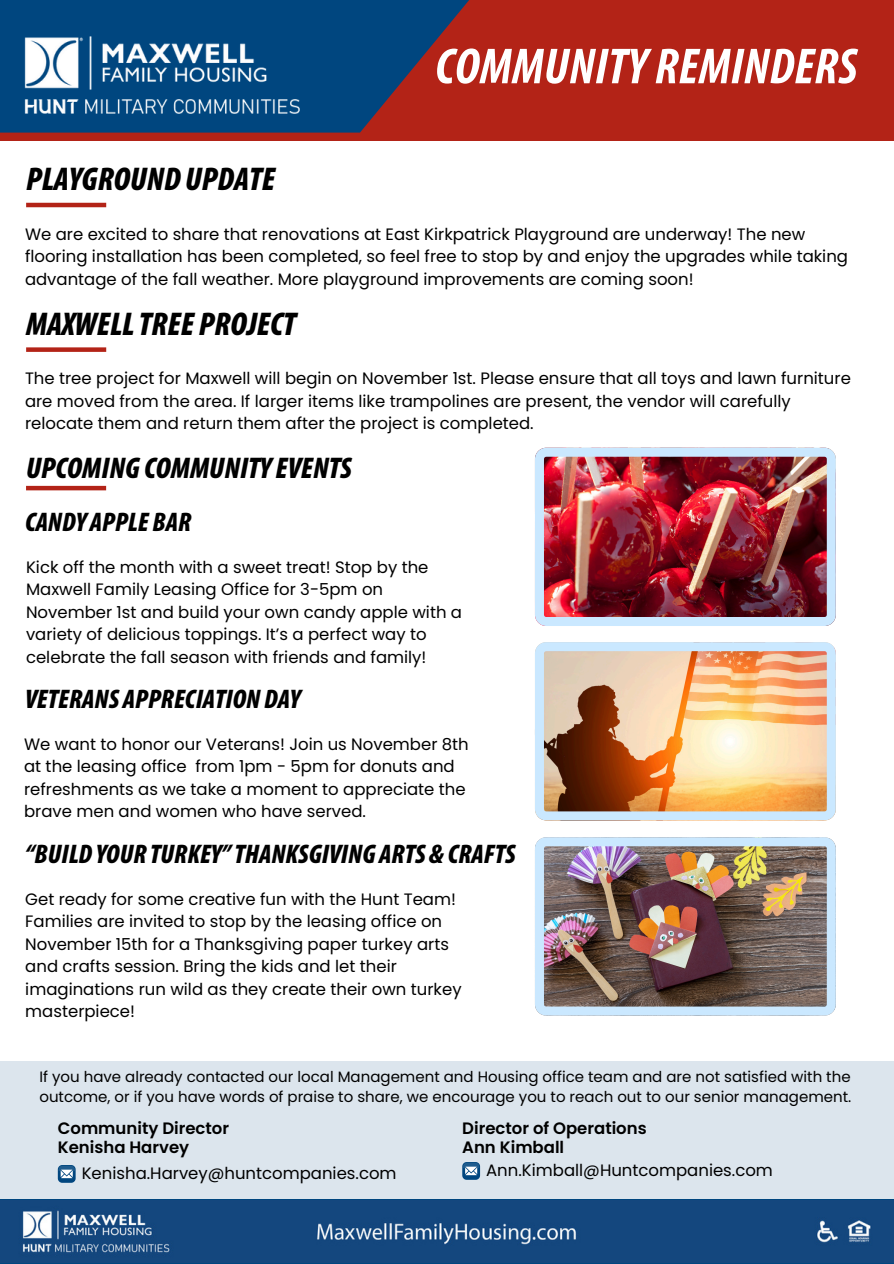
<style>
.page{position:relative;width:894px;height:1264px;background:#fff}
.page>*{position:absolute;margin:0;border:0;box-sizing:border-box;transform-origin:0 0}
.t1{font:italic 700 condensed 51px "Myriad Pro";letter-spacing:.005em;color:#fff}
.t2{font:italic 900 condensed 33px "Myriad Pro";color:#000}
.t3{font:italic 900 condensed 30px "Myriad Pro";color:#000}
.t4{font:italic 900 condensed 27px "Myriad Pro";color:#000}
.t5{font:16.5px/22.5px "Poppins";color:#000}
.t6{font:600 16.5px/19.2px "Poppins";color:#000}
.t7{font:15px/20.2px "Poppins";color:#000}
</style>
<div class="page">
<div style="left:0;top:1198px;width:893px;height:65px;background:#00467f"></div>
<div style="left:0;top:1061px;width:893px;height:138px;background:#dce5ed"></div>
<div style="left:0;top:0;width:893px;height:141px;background:#b32317"></div>
<svg style="left:0;top:0;width:469px;height:133px;fill:#00467f"></svg>
<svg style="left:462px;top:1162px;width:18px;height:17px"></svg>
<svg style="left:58px;top:1165px;width:18px;height:17px"></svg>
<img style="left:0;top:1200px;width:893px;height:62px">
<hr style="left:26px;top:486px;width:80px;height:4px;background:#b32317">
<hr style="left:26px;top:203px;width:80px;height:4px;background:#b32317">
<div style="left:26px;top:347px;width:80px;height:5px;background:#b32317"></div>
<img style="left:535px;top:837px;width:300px;height:178px">
<img style="left:535px;top:448px;width:300px;height:177px">
<svg style="left:535px;top:642px;width:300px;height:178px"></svg>
<img style="left:19px;top:7px;width:312px;height:126px">
<p class="t1" style="left:435px;top:45px;width:423px">COMMUNITY REMINDERS</p>
<h3 class="t2" style="left:26px;top:165px;width:250px">PLAYGROUND UPDATE</h3>
<p class="t5" style="left:25px;top:222px;width:824px">We are excited to share that renovations at East Kirkpatrick Playground are underway! The new flooring installation has been completed, so feel free to stop by and enjoy the upgrades while taking advantage of the fall weather. More playground improvements are coming soon!</p>
<p class="t2" style="left:26px;top:310px;width:271px">MAXWELLTREE PROJECT</p>
<h3 class="t5" style="left:25px;top:367px;width:827px">The tree project for Maxwell will begin on November 1st. Please ensure that all toys and lawn furniture are moved from the area. If larger items like trampolines are present, the vendor will carefully relocate them and return them after the project is completed.</h3>
<h2 class="t3" style="left:26px;top:455px;width:327px">UPCOMING COMMUNITY EVENTS</h2>
<p class="t4" style="left:25px;top:510px;width:168px">CANDY APPLE BAR</p>
<h3 class="t5" style="left:26px;top:555px;width:437px">Kick off the month with a sweet treat! Stop by the Maxwell Family Leasing Office for 3-5pm on November 1st and build your own candy apple with a variety of delicious toppings. It’s a perfect way to celebrate the fall season with friends and family!</h3>
<p class="t4" style="left:25px;top:687px;width:277px">VETERANS APPRECIATION DAY</p>
<p class="t5" style="left:24px;top:733px;width:446px">We want to honor our Veterans! Join us November 8th at the leasing office from 1pm - 5pm for donuts and refreshments as we take a moment to appreciate the brave men and women who have served.</p>
<h4 class="t4" style="left:25px;top:842px;width:491px">“BUILD YOUR TURKEY”THANKSGIVING ARTS &amp; CRAFTS</h4>
<p class="t5" style="left:25px;top:887px;width:437px">Get ready for some creative fun with the Hunt Team!<br>Families are invited to stop by the leasing office on November 15th for a Thanksgiving paper turkey arts and crafts session. Bring the kids and let their imaginations run wild as they create their own turkey masterpiece!</p>
<p class="t7" style="left:39px;top:1066px;width:813px">If you have already contacted our local Management and Housing office team and are not satisfied with the outcome, or if you have words of praise to share, we encourage you to reach out to our senior management.</p>
<h2 class="t6" style="left:58px;top:1118px;width:173px">Community Director<br>Kenisha Harvey</h2>
<p class="t5" style="left:82px;top:1162px;width:316px">Kenisha.Harvey@huntcompanies.com</p>
<p class="t6" style="left:462px;top:1118px;width:186px">Director of Operations<br>Ann Kimball</p>
<h1 class="t5" style="left:486px;top:1159px;width:288px">Ann.Kimball@Huntcompanies.com</h1>
</div>
